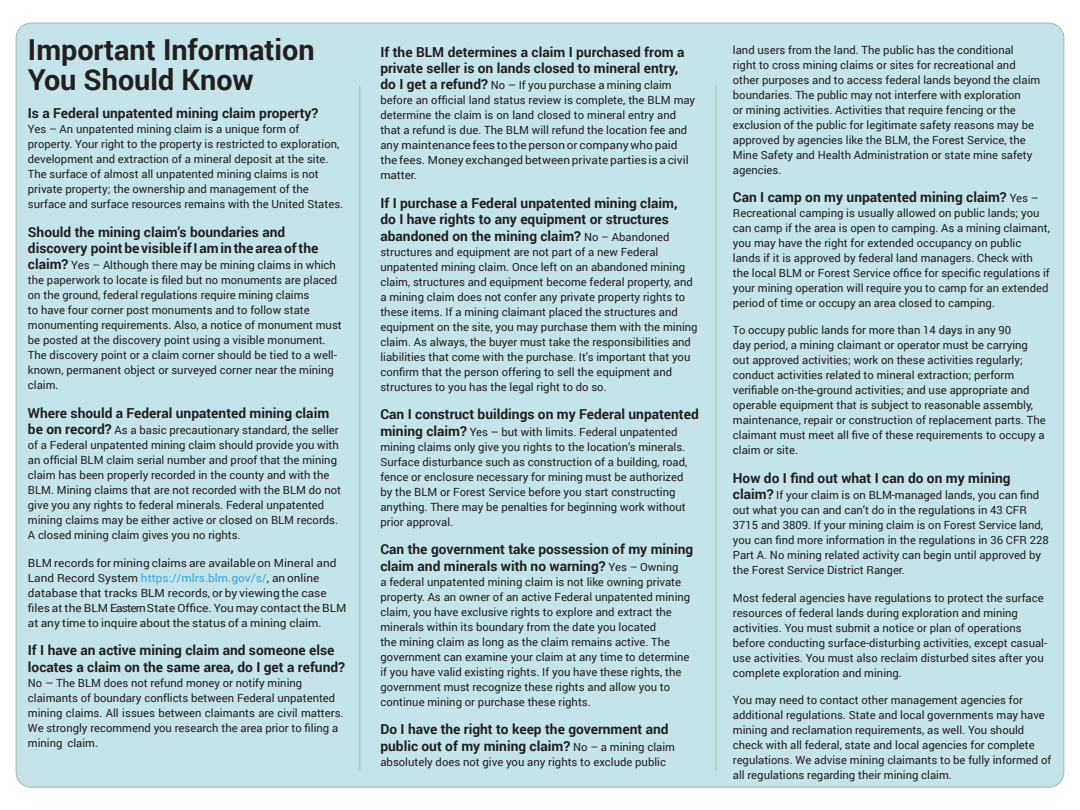
<style>
.page{position:relative;width:1080px;height:810px;background:#fff}
.page>*{position:absolute;margin:0;border:0;box-sizing:border-box;transform-origin:0 0}
.t1{font:700 28.75px/30px "Roboto";color:#231f20}
.t2{font:700 13.75px/16.2px "Roboto";color:#231f20}
.t3{font:11.25px/15px "Roboto";color:#231f20}
.t4{font:11.25px/15px "Roboto";color:#231f20;scale:1.05 1}
.s1{font-weight:700;font-size:13.75px}
.s2{color:#38a7de}
.s3{font-weight:400;font-size:11.25px}
</style>
<div class="page">
<div style="left:16px;top:23px;width:1048px;height:764px;background:#c5e4ea;border-radius:15px"></div>
<hr style="left:359px;top:86px;width:1px;height:685px;background:#abc3bb">
<hr style="left:715px;top:86px;width:2px;height:685px;background:#abc3bb">
<p class="t1" style="left:28px;top:34px;width:288px">Important Information<br>You Should Know</p>
<p class="t2" style="left:28px;top:104px;width:292px">Is a Federal unpatented mining claim property?</p>
<p class="t3" style="left:28px;top:121px;width:317px">Yes – An unpatented mining claim is a unique form of property. Your right to the property is restricted to exploration, development and extraction of a mineral deposit at the site.<br>The surface of almost all unpatented mining claims is not private property; the ownership and management of the surface and surface resources remains with the United States.</p>
<p class="t2" style="left:28px;top:223px;width:292px">Should the mining claim’s boundaries and discovery point be visible if I am in the area of the</p>
<p class="t3" style="left:28px;top:257px;width:315px"><span class="s1">claim?</span> Yes – Although there may be mining claims in which the paperwork to locate is filed but no monuments are placed on the ground, federal regulations require mining claims<br>to have four corner post monuments and to follow state monumenting requirements. Also, a notice of monument must be posted at the discovery point using a visible monument.<br>The discovery point or a claim corner should be tied to a well&shy;known, permanent object or surveyed corner near the mining claim.</p>
<p class="t2" style="left:28px;top:404px;width:303px">Where should a Federal unpatented mining claim</p>
<p class="t3" style="left:28px;top:422px;width:315px"><span class="s1">be on record?</span> As a basic precautionary standard, the seller of a Federal unpatented mining claim should provide you with an official BLM claim serial number and proof that the mining claim has been properly recorded in the county and with the BLM. Mining claims that are not recorded with the BLM do not give you any rights to federal minerals. Federal unpatented mining claims may be either active or closed on BLM records.<br>A closed mining claim gives you no rights.</p>
<p class="t4" style="left:28px;top:555px;width:305px">BLM records for mining claims are available on Mineral and Land Record System <span class="s2">https://mlrs.blm.gov/s/</span>, an online database that tracks BLM records, or by viewing the case files at the BLM Eastern State Office. You may contact the BLM at any time to inquire about the status of a mining claim.</p>
<p class="t2" style="left:28px;top:642px;width:319px">If I have an active mining claim and someone else locates a claim on the same area, do I get a refund?</p>
<p class="t3" style="left:28px;top:675px;width:317px">No – The BLM does not refund money or notify mining claimants of boundary conflicts between Federal unpatented mining claims. All issues between claimants are civil matters.<br>We strongly recommend you research the area prior to filing a mining claim.</p>
<p class="t2" style="left:380px;top:43px;width:306px">If the BLM determines a claim I purchased from a private seller is on lands closed to mineral entry,</p>
<p class="t3" style="left:380px;top:77px;width:316px"><span class="s1">do I get a refund?</span> No – If you purchase a mining claim before an official land status review is complete, the BLM may determine the claim is on land closed to mineral entry and that a refund is due. The BLM will refund the location fee and any maintenance fees to the person or company who paid the fees. Money exchanged between private parties is a civil matter.</p>
<p class="t2" style="left:380px;top:194px;width:299px">If I purchase a Federal unpatented mining claim, do I have rights to any equipment or structures abandoned on the mining claim? <span class="s3">No – Abandoned</span></p>
<p class="t3" style="left:380px;top:244px;width:319px">structures and equipment are not part of a new Federal unpatented mining claim. Once left on an abandoned mining claim, structures and equipment become federal property, and a mining claim does not confer any private property rights to these items. If a mining claimant placed the structures and equipment on the site, you may purchase them with the mining claim. As always, the buyer must take the responsibilities and liabilities that come with the purchase. It’s important that you confirm that the person offering to sell the equipment and structures to you has the legal right to do so.</p>
<p class="t2" style="left:380px;top:406px;width:320px">Can I construct buildings on my Federal unpatented</p>
<p class="t3" style="left:380px;top:424px;width:308px"><span class="s1">mining claim?</span> Yes – but with limits. Federal unpatented mining claims only give you rights to the location’s minerals.<br>Surface disturbance such as construction of a building, road, fence or enclosure necessary for mining must be authorized by the BLM or Forest Service before you start constructing anything. There may be penalties for beginning work without prior approval.</p>
<p class="t2" style="left:380px;top:541px;width:314px">Can the government take possession of my mining claim and minerals with no warning? <span class="s3">Yes – Owning</span></p>
<p class="t3" style="left:380px;top:574px;width:311px">a federal unpatented mining claim is not like owning private property. As an owner of an active Federal unpatented mining claim, you have exclusive rights to explore and extract the minerals within its boundary from the date you located<br>the mining claim as long as the claim remains active. The government can examine your claim at any time to determine if you have valid existing rights. If you have these rights, the government must recognize these rights and allow you to continue mining or purchase these rights.</p>
<p class="t2" style="left:380px;top:721px;width:296px">Do I have the right to keep the government and public out of my mining claim? <span class="s3">No – a mining claim</span></p>
<p class="t3" style="left:380px;top:754px;width:287px">absolutely does not give you any rights to exclude public</p>
<p class="t3" style="left:733px;top:42px;width:309px">land users from the land. The public has the conditional<br>right to cross mining claims or sites for recreational and other purposes and to access federal lands beyond the claim boundaries. The public may not interfere with exploration<br>or mining activities. Activities that require fencing or the exclusion of the public for legitimate safety reasons may be approved by agencies like the BLM, the Forest Service, the Mine Safety and Health Administration or state mine safety agencies.</p>
<p class="t2" style="left:733px;top:188px;width:307px">Can I camp on my unpatented mining claim? <span class="s3">Yes –</span></p>
<p class="t3" style="left:733px;top:205px;width:319px">Recreational camping is usually allowed on public lands; you can camp if the area is open to camping. As a mining claimant, you may have the right for extended occupancy on public lands if it is approved by federal land managers. Check with the local BLM or Forest Service office for specific regulations if your mining operation will require you to camp for an extended period of time or occupy an area closed to camping.</p>
<p class="t3" style="left:733px;top:322px;width:314px">To occupy public lands for more than 14 days in any 90<br>day period, a mining claimant or operator must be carrying out approved activities; work on these activities regularly; conduct activities related to mineral extraction; perform verifiable on-the-ground activities; and use appropriate and operable equipment that is subject to reasonable assembly, maintenance, repair or construction of replacement parts. The claimant must meet all five of these requirements to occupy a claim or site.</p>
<p class="t2" style="left:733px;top:469px;width:279px">How do I find out what I can do on my mining</p>
<p class="t3" style="left:733px;top:487px;width:317px"><span class="s1">claim?</span> If your claim is on BLM-managed lands, you can find out what you can and can’t do in the regulations in 43 CFR 3715 and 3809. If your mining claim is on Forest Service land, you can find more information in the regulations in 36 CFR 228<br>Part A. No mining related activity can begin until approved by the Forest Service District Ranger.</p>
<p class="t3" style="left:733px;top:590px;width:316px">Most federal agencies have regulations to protect the surface resources of federal lands during exploration and mining activities. You must submit a notice or plan of operations before conducting surface-disturbing activities, except casual&shy;use activities. You must also reclaim disturbed sites after you complete exploration and mining.</p>
<p class="t3" style="left:733px;top:692px;width:320px">You may need to contact other management agencies for additional regulations. State and local governments may have mining and reclamation requirements, as well. You should check with all federal, state and local agencies for complete regulations. We advise mining claimants to be fully informed of all regulations regarding their mining claim.</p>
</div>
